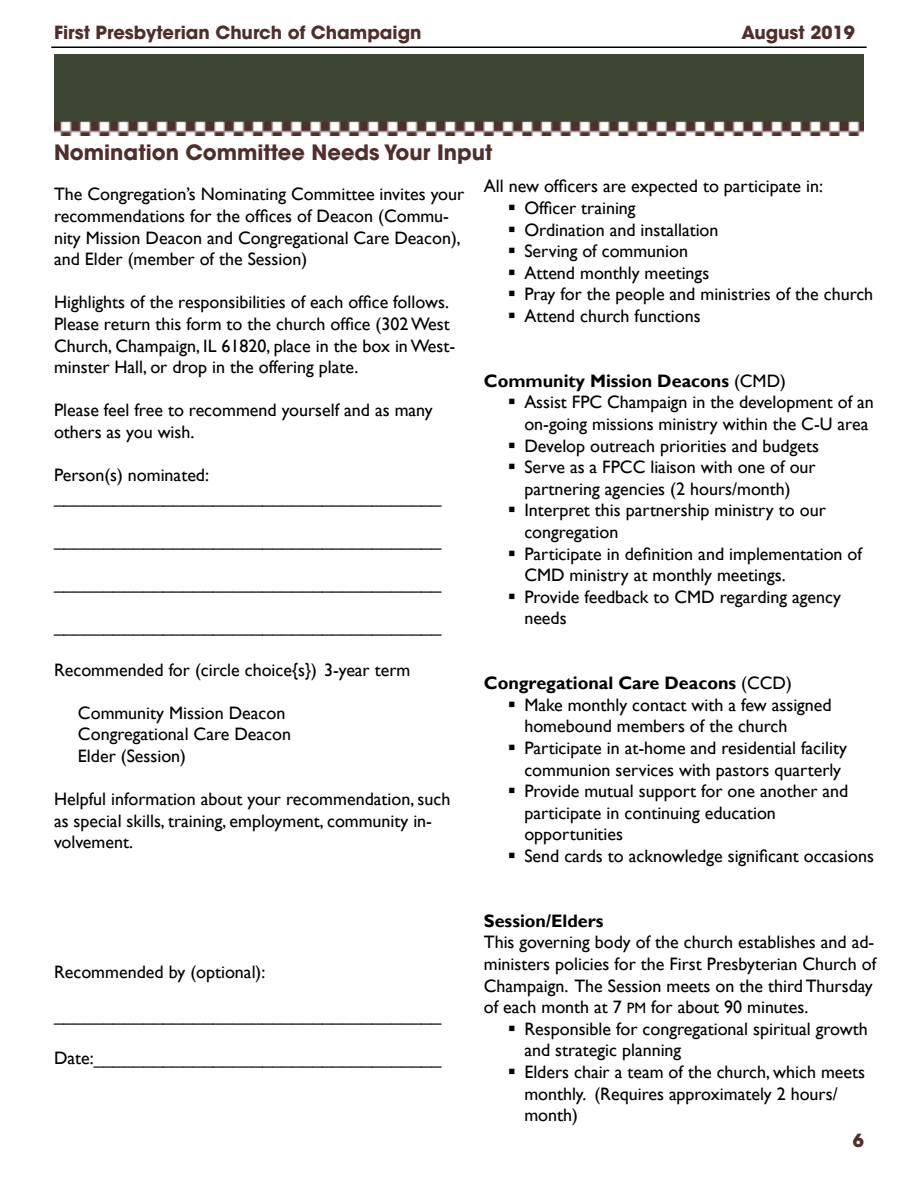
<style>
.page{position:relative;width:918px;height:1188px;background:#fff}
.page>*{position:absolute;margin:0;border:0;box-sizing:border-box;transform-origin:0 0}
.t1{font:700 21px "ITC Avant Garde Std";color:#502e2a}
.t2{font:18px/21.6px "Gill Sans";color:#000}
.t3{font:700 18px "Gill Sans";color:#000}
.t4{font:700 18px "ITC Avant Garde Std";color:#502e2a}
.s1{font-weight:400}
.s2{font-size:15px}
</style>
<div class="page">
<hr style="left:51px;top:46px;width:816px;height:2px;background:#000">
<img style="left:54px;top:54px;width:810px;height:82px">
<p class="t4" style="left:54px;top:21px;width:369px">First Presbyterian Church of Champaign</p>
<p class="t4" style="left:741px;top:21px;width:115px">August 2019</p>
<p class="t1" style="left:54px;top:139px;width:440px">Nomination Committee Needs Your Input</p>
<p class="t2" style="left:54px;top:184px;width:412px">The Congregation’s Nominating Committee invites your recommendations for the offices of Deacon (Commu&shy;nity Mission Deacon and Congregational Care Deacon), and Elder (member of the Session)</p>
<p class="t2" style="left:54px;top:292px;width:403px">Highlights of the responsibilities of each office follows.<br>Please return this form to the church office (302 West Church, Champaign, IL 61820, place in the box in West&shy;minster Hall, or drop in the offering plate.</p>
<p class="t2" style="left:54px;top:400px;width:380px">Please feel free to recommend yourself and as many others as you wish.</p>
<p class="t2" style="left:54px;top:465px;width:389px">Person(s) nominated: _______________________________________</p>
<p class="t2" style="left:54px;top:529px;width:389px">_______________________________________</p>
<p class="t2" style="left:54px;top:573px;width:389px">_______________________________________</p>
<p class="t2" style="left:54px;top:616px;width:389px">_______________________________________</p>
<p class="t2" style="left:54px;top:659px;width:358px">Recommended for (circle choice{s}) 3-year term</p>
<p class="t2" style="left:78px;top:702px;width:215px">Community Mission Deacon<br>Congregational Care Deacon<br>Elder (Session)</p>
<p class="t2" style="left:54px;top:789px;width:398px">Helpful information about your recommendation, such as special skills, training, employment, community in&shy;volvement.</p>
<p class="t2" style="left:54px;top:961px;width:213px">Recommended by (optional):</p>
<p class="t2" style="left:54px;top:1005px;width:389px">_______________________________________</p>
<p class="t2" style="left:54px;top:1048px;width:389px">Date:___________________________________</p>
<p class="t2" style="left:484px;top:176px;width:341px">All new officers are expected to participate in:</p>
<p class="t2" style="left:508px;top:198px;width:129px">▪ Officer training</p>
<p class="t2" style="left:508px;top:219px;width:212px">▪ Ordination and installation</p>
<p class="t2" style="left:508px;top:241px;width:182px">▪ Serving of communion</p>
<p class="t2" style="left:508px;top:262px;width:203px">▪ Attend monthly meetings</p>
<p class="t2" style="left:508px;top:284px;width:367px">▪ Pray for the people and ministries of the church</p>
<p class="t2" style="left:508px;top:306px;width:194px">▪ Attend church functions</p>
<p class="t3" style="left:484px;top:370px;width:304px">Community Mission Deacons <span class="s1">(CMD)</span></p>
<p class="t2" style="left:524px;top:392px;width:351px;text-indent:-17px">▪ Assist FPC Champaign in the development of an on-going missions ministry within the C-U area</p>
<p class="t2" style="left:508px;top:435px;width:313px">▪ Develop outreach priorities and budgets</p>
<p class="t2" style="left:508px;top:457px;width:309px;text-align:center">▪ Serve as a FPCC liaison with one of our partnering agencies (2 hours/month)</p>
<p class="t2" style="left:524px;top:500px;width:303px;text-indent:-17px">▪ Interpret this partnership ministry to our congregation</p>
<p class="t2" style="left:524px;top:543px;width:339px;text-indent:-17px">▪ Participate in definition and implementation of<br>CMD ministry at monthly meetings.</p>
<p class="t2" style="left:524px;top:586px;width:318px;text-indent:-17px">▪ Provide feedback to CMD regarding agency needs</p>
<p class="t3" style="left:484px;top:672px;width:310px">Congregational Care Deacons <span class="s1">(CCD)</span></p>
<p class="t2" style="left:524px;top:694px;width:309px;text-indent:-17px">▪ Make monthly contact with a few assigned homebound members of the church</p>
<p class="t2" style="left:508px;top:738px;width:341px;text-align:center">▪ Participate in at-home and residential facility communion services with pastors quarterly</p>
<p class="t2" style="left:524px;top:781px;width:326px;text-indent:-17px">▪ Provide mutual support for one another and participate in continuing education opportunities</p>
<p class="t2" style="left:508px;top:846px;width:368px">▪ Send cards to acknowledge significant occasions</p>
<p class="t3" style="left:484px;top:910px;width:121px">Session/Elders</p>
<p class="t2" style="left:484px;top:932px;width:394px">This governing body of the church establishes and ad&shy;ministers policies for the First Presbyterian Church of Champaign. The Session meets on the third Thursday of each month at 7 <span class="s2">PM</span> for about 90 minutes.</p>
<p class="t2" style="left:524px;top:1018px;width:345px;text-indent:-17px">▪ Responsible for congregational spiritual growth and strategic planning</p>
<p class="t2" style="left:524px;top:1062px;width:342px;text-indent:-17px">▪ Elders chair a team of the church, which meets monthly. (Requires approximately 2 hours/ month)</p>
<p class="t4" style="left:853px;top:1129px;width:13px">6</p>
</div>
